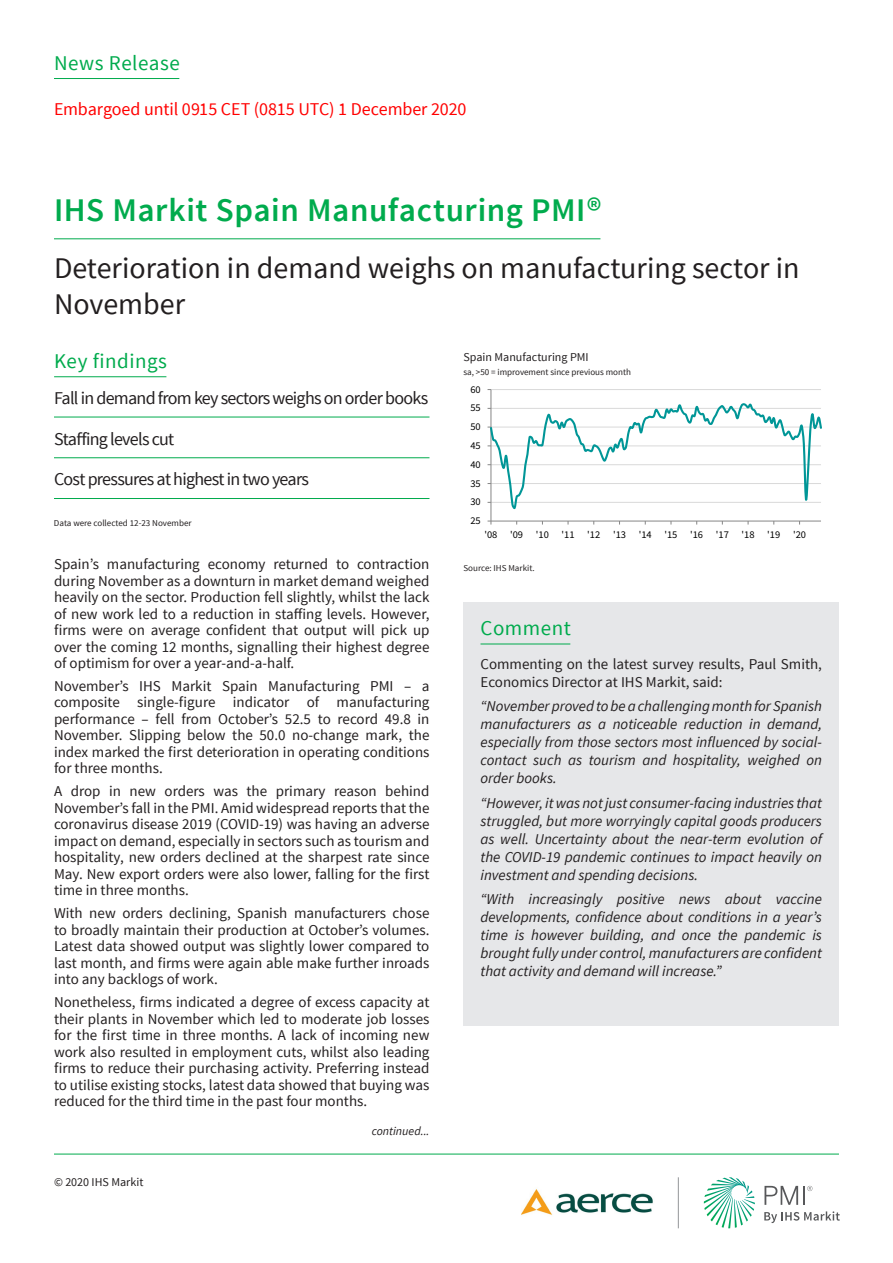
<style>
.page{position:relative;width:893px;height:1263px;background:#fff}
.page>*{position:absolute;margin:0;border:0;box-sizing:border-box;transform-origin:0 0}
.t1{font:600 33px "Source Sans Pro";letter-spacing:.015em;color:#00ab4d}
.t2{font:30px/36px "Source Sans Pro";color:#231f20}
.Section_header{font:21px "Source Sans Pro";letter-spacing:.025em;color:#00ab4d}
.Key_findings{font:18px "Source Sans Pro";letter-spacing:-.04em;color:#231f20}
.t3{font:18px "Source Sans Pro";letter-spacing:-.01em;color:#f00}
.Body_copy_2{font:15px/16.5px "Source Sans Pro";color:#231f20;text-align:justify}
.Comment{font:italic 15px/18px "Source Sans Pro";color:#231f20;text-align:justify}
.Comment-2{font:15px/18px "Source Sans Pro";color:#231f20}
.Chart_title{font:12px "Source Sans Pro";color:#231f20}
.Body_copy{font:italic 12px "Source Sans Pro";color:#231f20}
.t4{font:10.35px "Source Sans Pro";letter-spacing:-.005em;color:#000}
.Axis_title{font:9px "Source Sans Pro";color:#231f20}
.Boiler{font:9px "Source Sans Pro";color:#231f20}
</style>
<div class="page">
<svg style="left:704px;top:1177px;width:51px;height:51px"></svg>
<svg style="left:764px;top:1211px;width:76px;height:12px"></svg>
<svg style="left:764px;top:1186px;width:48px;height:19px"></svg>
<hr style="left:54px;top:1154px;width:785px;height:1px;background:#00ab4d">
<img style="left:522px;top:1189px;width:131px;height:26px">
<hr style="left:678px;top:1177px;width:1px;height:51px;background:#939598">
<hr style="left:491px;top:389px;width:330px;height:1px;background:#d9d9d9">
<hr style="left:491px;top:390px;width:1px;height:131px;background:#868686">
<hr style="left:491px;top:521px;width:330px;height:1px;background:#868686">
<svg style="left:488px;top:401px;width:334px;height:108px"></svg>
<hr style="left:54px;top:376px;width:112px;height:1px;background:#00ab4d">
<hr style="left:54px;top:78px;width:125px;height:1px;background:#00ab4d">
<hr style="left:54px;top:238px;width:546px;height:1px;background:#00ab4d">
<hr style="left:54px;top:417px;width:375px;height:1px;background:#00ab4d">
<hr style="left:54px;top:457px;width:375px;height:1px;background:#00ab4d">
<hr style="left:54px;top:498px;width:375px;height:1px;background:#00ab4d">
<div style="left:463px;top:602px;width:376px;height:56px;background:#e6e7e9"></div>
<hr style="left:480px;top:644px;width:90px;height:1px;background:#00ab4d">
<div style="left:463px;top:658px;width:376px;height:368px;background:#e6e7e9"></div>
<p class="Section_header" style="left:54px;top:50px;width:127px">News Release</p>
<p class="t3" style="left:54px;top:98px;width:414px">Embargoed until 0915 CET (0815 UTC) 1 December 2020</p>
<p class="t1" style="left:54px;top:190px;width:549px">IHS Markit Spain Manufacturing PMI®</p>
<p class="t2" style="left:54px;top:250px;width:747px">Deterioration in demand weighs on manufacturing sector in<br>November</p>
<p class="Section_header" style="left:54px;top:348px;width:114px">Key findings</p>
<p class="Chart_title" style="left:463px;top:350px;width:127px">Spain Manufacturing PMI</p>
<p class="Axis_title" style="left:463px;top:366px;width:169px">sa, &gt;50 = improvement since previous month</p>
<p class="Key_findings" style="left:54px;top:387px;width:376px">Fall in demand from key sectors weighs on order books</p>
<p class="Key_findings" style="left:54px;top:428px;width:122px">Staffing levels cut</p>
<p class="Key_findings" style="left:54px;top:468px;width:256px">Cost pressures at highest in two years</p>
<p class="Boiler" style="left:54px;top:518px;width:139px">Data were collected 12-23 November</p>
<p class="t4" style="left:470px;top:383px;width:12px">60</p>
<p class="t4" style="left:470px;top:401px;width:12px">55</p>
<p class="t4" style="left:470px;top:420px;width:12px">50</p>
<p class="t4" style="left:470px;top:439px;width:12px">45</p>
<p class="t4" style="left:470px;top:458px;width:12px">40</p>
<p class="t4" style="left:470px;top:477px;width:12px">35</p>
<p class="t4" style="left:470px;top:495px;width:12px">30</p>
<p class="t4" style="left:470px;top:514px;width:12px">25</p>
<p class="t4" style="left:484px;top:528px;width:323px">'08 '09 '10 '11 '12 '13 '14 '15 '16 '17 '18 '19 '20</p>
<p class="Body_copy_2" style="left:54px;top:556px;width:377px">Spain’s manufacturing economy returned to contraction</p>
<p class="Axis_title" style="left:463px;top:562px;width:73px">Source: IHS Markit.</p>
<p class="Body_copy_2" style="left:54px;top:572px;width:377px">during November as a downturn in market demand weighed heavily on the sector. Production fell slightly, whilst the lack of new work led to a reduction in staffing levels. However, firms were on average confident that output will pick up over the coming 12 months, signalling their highest degree of optimism for over a year-and-a-half.</p>
<p class="Body_copy_2" style="left:54px;top:678px;width:377px">November’s IHS Markit Spain Manufacturing PMI – a composite single-figure indicator of manufacturing performance – fell from October’s 52.5 to record 49.8 in November. Slipping below the 50.0 no-change mark, the index marked the first deterioration in operating conditions for three months.</p>
<p class="Body_copy_2" style="left:54px;top:783px;width:377px">A drop in new orders was the primary reason behind November’s fall in the PMI. Amid widespread reports that the coronavirus disease 2019 (COVID-19) was having an adverse impact on demand, especially in sectors such as tourism and hospitality, new orders declined at the sharpest rate since May. New export orders were also lower, falling for the first time in three months.</p>
<p class="Body_copy_2" style="left:54px;top:905px;width:377px">With new orders declining, Spanish manufacturers chose to broadly maintain their production at October’s volumes.<br>Latest data showed output was slightly lower compared to last month, and firms were again able make further inroads into any backlogs of work.</p>
<p class="Body_copy_2" style="left:54px;top:994px;width:377px">Nonetheless, firms indicated a degree of excess capacity at their plants in November which led to moderate job losses for the first time in three months. A lack of incoming new work also resulted in employment cuts, whilst also leading firms to reduce their purchasing activity. Preferring instead to utilise existing stocks, latest data showed that buying was reduced for the third time in the past four months.</p>
<p class="Section_header" style="left:480px;top:615px;width:92px">Comment</p>
<p class="Comment-2" style="left:480px;top:655px;width:343px">Commenting on the latest survey results, Paul Smith,<br>Economics Director at IHS Markit, said:</p>
<p class="Comment" style="left:480px;top:697px;width:343px">“November proved to be a challenging month for Spanish manufacturers as a noticeable reduction in demand, especially from those sectors most influenced by social&shy;contact such as tourism and hospitality, weighed on order books.</p>
<p class="Comment" style="left:480px;top:794px;width:343px">“However, it was not just consumer-facing industries that struggled, but more worryingly capital goods producers as well. Uncertainty about the near-term evolution of the COVID-19 pandemic continues to impact heavily on investment and spending decisions.</p>
<p class="Comment" style="left:480px;top:890px;width:343px">“With increasingly positive news about vaccine developments, confidence about conditions in a year’s time is however building, and once the pandemic is brought fully under control, manufacturers are confident that activity and demand will increase.”</p>
<p class="Chart_title" style="left:54px;top:1175px;width:91px">© 2020 IHS Markit</p>
<p class="Body_copy" style="left:372px;top:1123px;width:59px">continued...</p>
</div>
